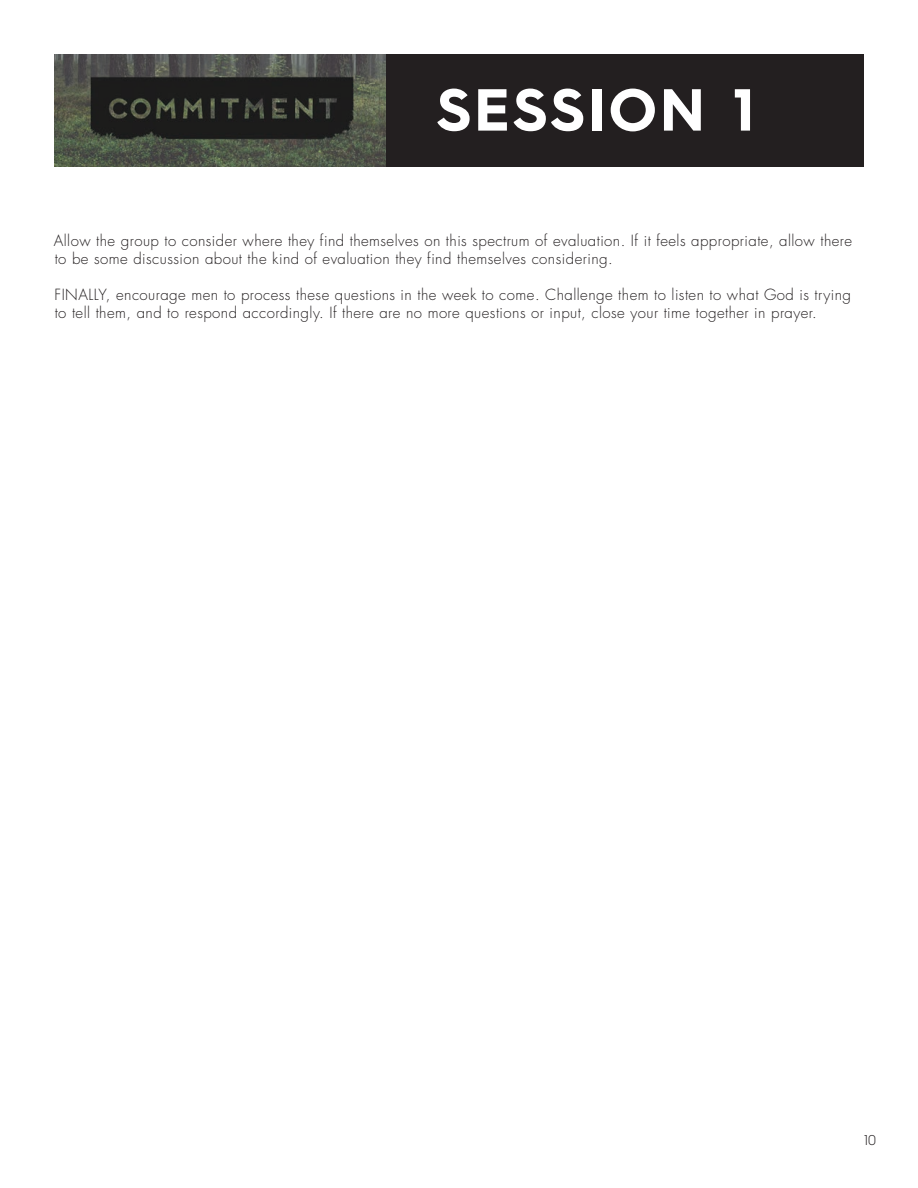
<style>
.page{position:relative;width:918px;height:1188px;background:#fff}
.page>*{position:absolute;margin:0;border:0;box-sizing:border-box;transform-origin:0 0}
.t1{font:700 59.4px "Hurme Geometric Sans 4";letter-spacing:.05em;color:#fff}
.t2{font:300 15px/18px "Futura Std";letter-spacing:.03em;color:#231f20}
.t3{font:300 14.25px "Hurme Geometric Sans 4";color:#231f20}
</style>
<div class="page">
<img style="left:54px;top:54px;width:332px;height:113px">
<div style="left:386px;top:54px;width:478px;height:113px;background:#231f20"></div>
<h1 class="t1" style="left:437px;top:68px;width:319px">SESSION 1</h1>
<p class="t2" style="left:54px;top:232px;width:800px">Allow the group to consider where they find themselves on this spectrum of evaluation. If it feels appropriate, allow there to be some discussion about the kind of evaluation they find themselves considering.</p>
<p class="t2" style="left:55px;top:286px;width:798px">FINALLY, encourage men to process these questions in the week to come. Challenge them to listen to what God is trying to tell them, and to respond accordingly. If there are no more questions or input, close your time together in prayer.</p>
<p class="t3" style="left:864px;top:1131px;width:13px">10</p>
</div>
